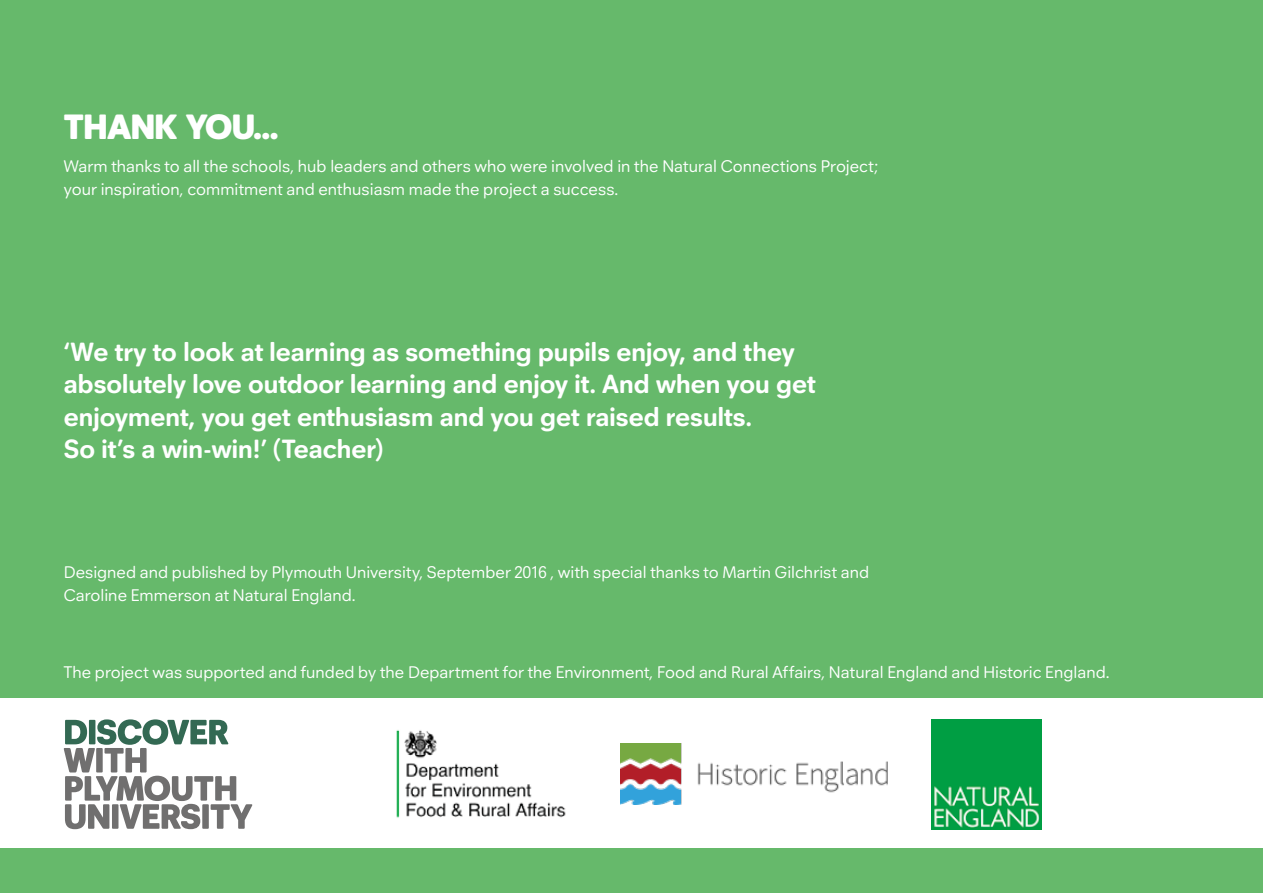
<style>
.page{position:relative;width:1263px;height:893px;background:#66b96b}
.page>*{position:absolute;margin:0;border:0;box-sizing:border-box;transform-origin:0 0}
.t1{font:900 36px "Neuzeitfor Plymouth";color:#fff}
.t2{font:700 27px/32.4px "Neuzeitfor Plymouth";letter-spacing:.005em;color:#fff}
.t3{font:17.25px/22.5px "Neuzeitfor Plymouth";letter-spacing:.005em;color:#fff}
</style>
<div class="page">
<div style="left:0;top:698px;width:1263px;height:150px;background:#fff"></div>
<img style="left:396px;top:730px;width:170px;height:88px">
<img style="left:621px;top:744px;width:267px;height:61px">
<img style="left:931px;top:719px;width:110px;height:110px">
<svg style="left:64px;top:719px;width:188px;height:110px"></svg>
<h1 class="t1" style="left:64px;top:104px;width:216px">THANK YOU…</h1>
<p class="t3" style="left:64px;top:155px;width:817px">Warm thanks to all the schools, hub leaders and others who were involved in the Natural Connections Project; your inspiration, commitment and enthusiasm made the project a success.</p>
<h2 class="t2" style="left:64px;top:335px;width:753px">‘We try to look at learning as something pupils enjoy, and they absolutely love outdoor learning and enjoy it. And when you get enjoyment, you get enthusiasm and you get raised results.<br>So it’s a win-win!’ (Teacher)</h2>
<p class="t3" style="left:64px;top:561px;width:807px">Designed and published by Plymouth University, September 2016 , with special thanks to Martin Gilchrist and<br>Caroline Emmerson at Natural England.</p>
<p class="t3" style="left:64px;top:661px;width:1047px">The project was supported and funded by the Department for the Environment, Food and Rural Affairs, Natural England and Historic England.</p>
</div>
